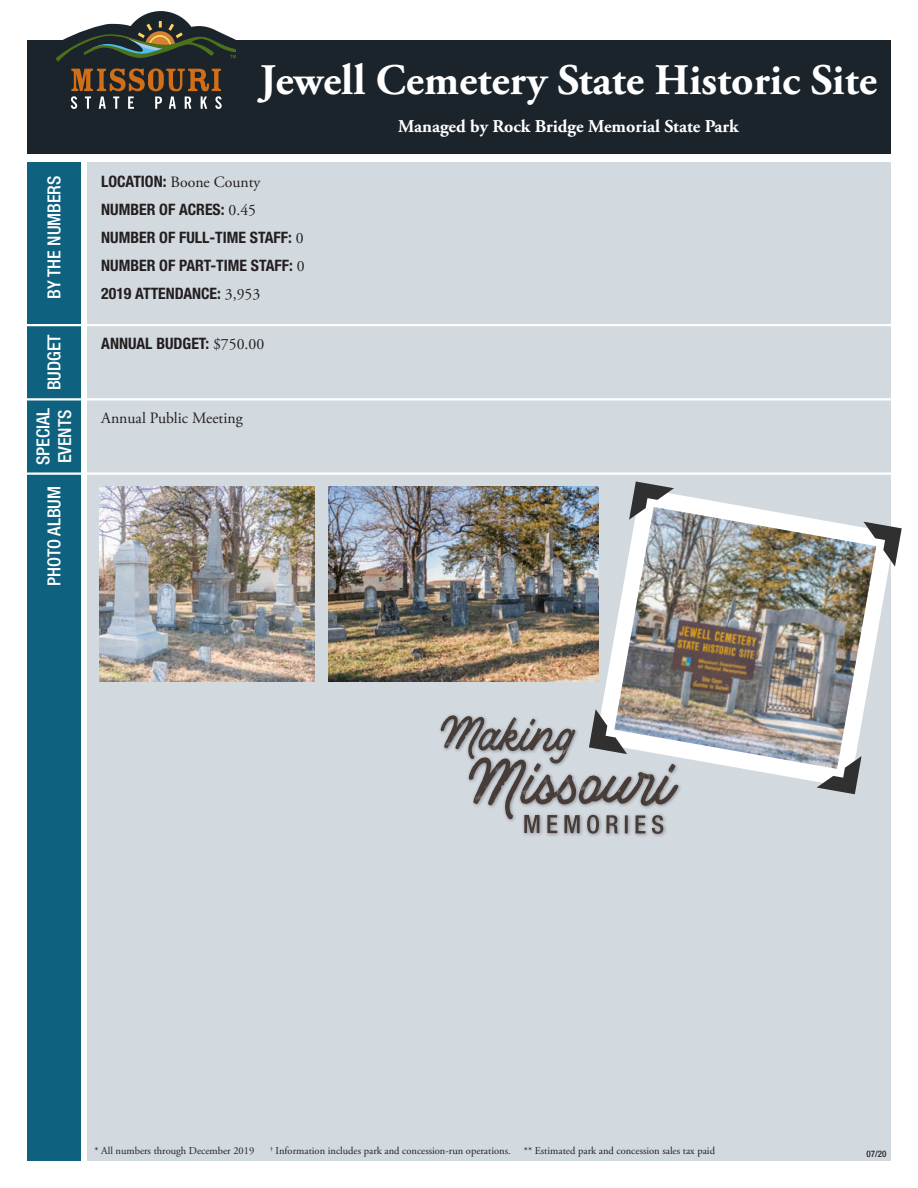
<style>
.page{position:relative;width:918px;height:1188px;background:#fff}
.page>*{position:absolute;margin:0;border:0;box-sizing:border-box;transform-origin:0 0}
.t1{font:700 43.5px "Adobe Garamond Pro";color:#fff}
.t2{font:500 condensed 18px "Helvetica Neue LT Std";color:#fff}
.t3{font:700 18px "Adobe Garamond Pro";color:#fff}
.Listings{font:700 condensed 15.75px "Helvetica Neue LT Std";color:#231f20}
.Listings-2{font:15.75px "Adobe Garamond Pro";color:#231f20}
.t4{font:10.5px "Adobe Garamond Pro";color:#231f20}
.t5{font:500 condensed 9px "Helvetica Neue LT Std";color:#231f20}
.s1{font-family:"Helvetica Neue LT Std";font-weight:700;font-stretch:condensed}
.s2{font-family:"Adobe Garamond Pro";font-weight:400;font-stretch:normal}
</style>
<div class="page">
<div style="left:27px;top:40px;width:864px;height:114px;background:#1b242b"></div>
<svg style="left:56px;top:11px;width:180px;height:98px"></svg>
<div style="left:88px;top:162px;width:803px;height:999px;background:#d2d9df"></div>
<div style="left:27px;top:162px;width:54px;height:999px;background:#0f627f"></div>
<hr style="left:27px;top:472px;width:864px;height:3px;background:#fff">
<hr style="left:27px;top:398px;width:864px;height:2px;background:#fff">
<hr style="left:27px;top:324px;width:864px;height:2px;background:#fff">
<svg style="left:598px;top:488px;width:291px;height:294px"></svg>
<img style="left:614px;top:507px;width:262px;height:262px">
<svg style="left:629px;top:482px;width:45px;height:38px;background:#95989c"></svg>
<svg style="left:864px;top:522px;width:38px;height:45px"></svg>
<svg style="left:817px;top:756px;width:45px;height:38px"></svg>
<img style="left:328px;top:486px;width:270px;height:196px">
<img style="left:99px;top:486px;width:216px;height:196px">
<img style="left:679px;top:753px;width:6px;height:38px">
<svg style="left:440px;top:709px;width:239px;height:125px"></svg>
<p class="t1" style="left:260px;top:55px;width:619px">Jewell Cemetery State Historic Site</p>
<p class="t3" style="left:398px;top:116px;width:342px">Managed by Rock Bridge Memorial State Park</p>
<p class="Listings-2" style="left:101px;top:172px;width:161px"><span class="s1">LOCATION:</span> Boone County</p>
<p class="Listings" style="left:101px;top:200px;width:156px">NUMBER OF ACRES: <span class="s2">0.45</span></p>
<p class="Listings" style="left:101px;top:228px;width:204px">NUMBER OF FULL-TIME STAFF: <span class="s2">0</span></p>
<p class="Listings" style="left:101px;top:255px;width:205px">NUMBER OF PART-TIME STAFF: <span class="s2">0</span></p>
<p class="Listings" style="left:101px;top:283px;width:161px">2019 ATTENDANCE: <span class="s2">3,953</span></p>
<p class="Listings" style="left:101px;top:334px;width:165px">ANNUAL BUDGET: <span class="s2">$750.00</span></p>
<p class="t2" style="left:43px;top:299px;width:125px;rotate:-90deg">BY THE NUMBERS</p>
<p class="t2" style="left:43px;top:390px;width:57px;rotate:-90deg">BUDGET</p>
<p class="t2" style="left:33px;top:465px;width:59px;rotate:-90deg">SPECIAL</p>
<p class="t2" style="left:54px;top:463px;width:55px;rotate:-90deg">EVENTS</p>
<p class="Listings-2" style="left:101px;top:409px;width:143px">Annual Public Meeting</p>
<p class="t2" style="left:43px;top:586px;width:101px;rotate:-90deg">PHOTO ALBUM</p>
<p class="t4" style="left:94px;top:1144px;width:161px">* All numbers through December 2019</p>
<p class="t4" style="left:270px;top:1144px;width:242px"><sup>†</sup> Information includes park and concession-run operations.</p>
<p class="t4" style="left:524px;top:1144px;width:193px">** Estimated park and concession sales tax paid</p>
<p class="t5" style="left:866px;top:1148px;width:21px">07/20</p>
<p class="t5" style="left:866px;top:1148px;width:21px">12 19</p>
</div>
